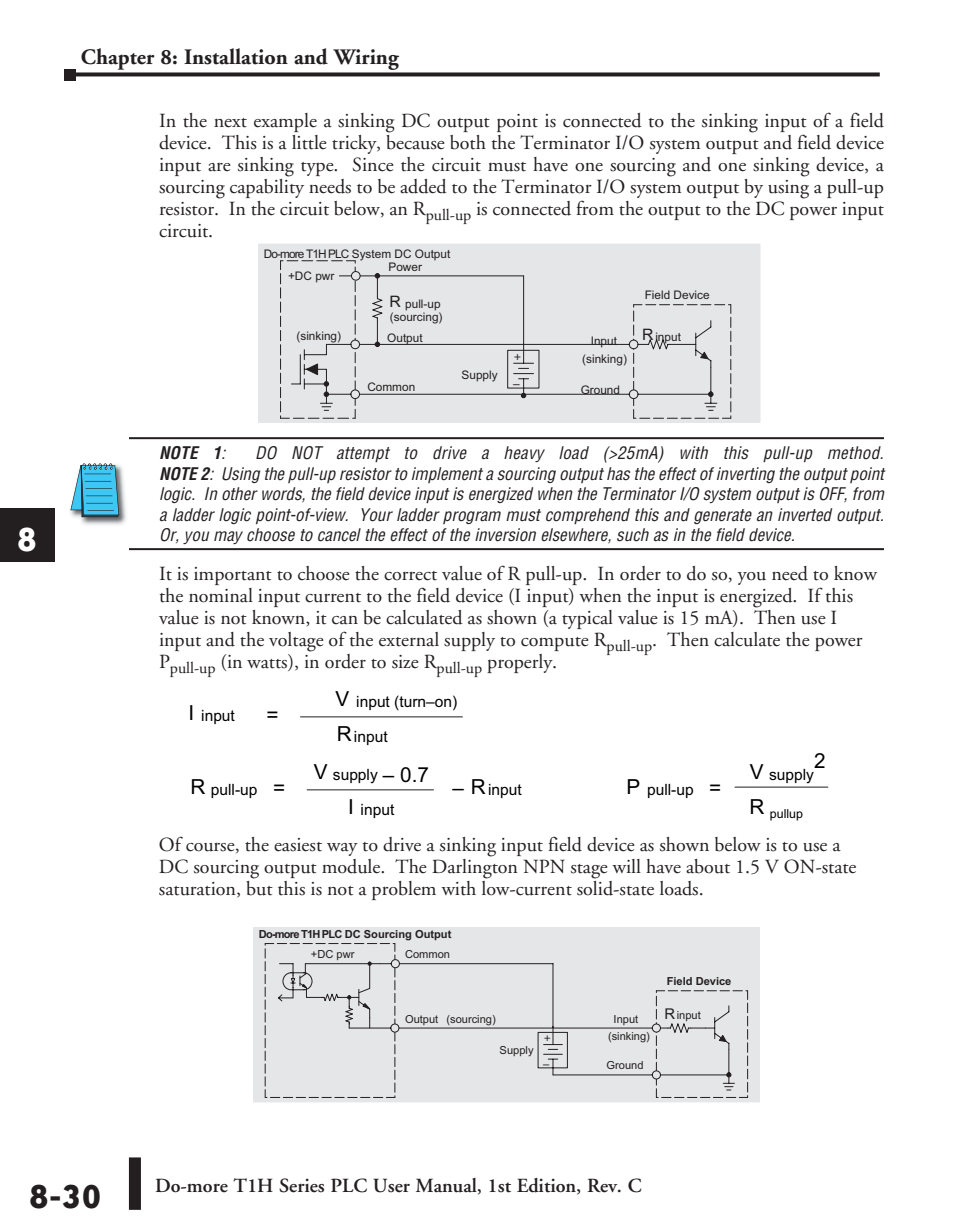
<style>
.page{position:relative;width:972px;height:1224px;background:#fff}
.page>*{position:absolute;margin:0;border:0;box-sizing:border-box;transform-origin:0 0}
.t1{font:700 40px "Bailey Sans ITC";color:#fff}
.t2{font:700 39.8px "Bailey Sans ITC";color:#231f20}
.t3{font:700 22px "Adobe Garamond";color:#231f20}
.t4{font:20.8px "Arial";color:#000}
.t5{font:20px/22px "Adobe Garamond";color:#231f20}
.t6{font:600 20px "Adobe Garamond";color:#231f20}
.t7{font:italic condensed 17px/20.4px "Helvetica";color:#231f20;text-align:justify}
.t8{font:italic 700 condensed 17px "Helvetica";color:#231f20}
.t9{font:15.8px "Arial";color:#231f20}
.t10{font:15.6px "Arial";color:#000}
.t11{font:12.4px "Arial";color:#000}
.t12{font:11.8px/21.4px "Arial";color:#231f20}
.t13{font:11.8px "Helvetica";color:#231f20}
.t14{font:11.2px "Arial";color:#231f20}
.t15{font:700 11.2px "Arial";color:#231f20}
.t16{font:11.2px "Helvetica";color:#231f20}
.s1{font-size:15.8px}
.s2{font-weight:400}
.s3{font-weight:700}
.s4{font-size:20.8px}
.s5{font-size:14.8px}
</style>
<div class="page">
<svg style="left:76px;top:72px;width:804px;height:4px;background:#3d393a"></svg>
<div style="left:64px;top:69px;width:12px;height:11px;background:#231f20"></div>
<div style="left:0;top:508px;width:54px;height:54px;background:#231f20"></div>
<div style="left:129px;top:1157px;width:12px;height:53px;background:#231f20"></div>
<hr style="left:69px;top:437px;width:815px;height:2px;background:#231f20">
<hr style="left:69px;top:548px;width:815px;height:2px;background:#231f20">
<div style="left:259px;top:244px;width:501px;height:178px;background:#e5e6e7"></div>
<div style="left:258px;top:244px;width:502px;height:179px;border:1px solid #e5e6e7"></div>
<svg style="left:280px;top:260px;width:451px;height:159px"></svg>
<hr style="left:307px;top:789px;width:127px;height:1px;background:#231f20">
<hr style="left:300px;top:716px;width:162px;height:1px;background:#231f20">
<hr style="left:735px;top:787px;width:93px;height:1px;background:#231f20">
<div style="left:254px;top:928px;width:505px;height:174px;background:#e5e6e7"></div>
<div style="left:253px;top:927px;width:507px;height:175px;border:1px solid #e5e6e7"></div>
<svg style="left:265px;top:943px;width:483px;height:155px"></svg>
<hr style="left:305px;top:963px;width:75px;height:1px;background:#231f20">
<div style="left:67px;top:423px;width:62px;height:156px;background:#fff"></div>
<img style="left:70px;top:465px;width:56px;height:60px">
<svg style="left:71px;top:463px;width:48px;height:55px;background:#56b0cd"></svg>
<p class="t3" style="left:81px;top:45px;width:319px">Chapter 8: Installation and Wiring</p>
<p class="t5" style="left:159px;top:110px;width:727px;text-align:justify">In the next example a sinking DC output point is connected to the sinking input of a field device. This is a little tricky, because both the Terminator I/O system output and field device input are sinking type. Since the circuit must have one sourcing and one sinking device, a sourcing capability needs to be added to the Terminator I/O system output by using a pull-up resistor. In the circuit below, an R<sub>pull-up</sub> is connected from the output to the DC power input circuit.</p>
<h1 class="t1" style="left:17px;top:517px;width:22px">8</h1>
<h2 class="t2" style="left:29px;top:1174px;width:74px">8-30</h2>
<p class="t12" style="left:288px;top:243px;width:164px;text-indent:-24px">Do-more T1H PLC System DC Output +DC pwr</p>
<p class="t12" style="left:388px;top:256px;width:35px">Power</p>
<p class="t9" style="left:390px;top:292px;width:13px">R</p>
<p class="t12" style="left:405px;top:294px;width:37px">pull-up</p>
<p class="t12" style="left:296px;top:326px;width:46px">(sinking)</p>
<p class="t12" style="left:390px;top:307px;width:54px">(sourcing)</p>
<p class="t12" style="left:387px;top:327px;width:37px">Output</p>
<p class="t12" style="left:367px;top:376px;width:49px">Common</p>
<p class="t12" style="left:462px;top:364px;width:38px">Supply</p>
<p class="t13" style="left:514px;top:349px;width:8px">+</p>
<p class="t13" style="left:513px;top:377px;width:8px">–</p>
<p class="t12" style="left:591px;top:330px;width:28px">Input</p>
<p class="t12" style="left:582px;top:348px;width:46px">(sinking)</p>
<p class="t12" style="left:581px;top:380px;width:41px">Ground</p>
<p class="t12" style="left:645px;top:284px;width:67px">Field Device</p>
<p class="t12" style="left:642px;top:327px;width:40px"><span class="s1">R</span> input</p>
<p class="t8" style="left:159px;top:442px;width:68px">NOTE 1<span class="s2">:</span></p>
<p class="t7" style="left:159px;top:443px;width:727px;text-indent:96px">DO NOT attempt to drive a heavy load (&gt;25mA) with this pull-up method.<br><span class="s3">NOTE 2</span>: Using the pull-up resistor to implement a sourcing output has the effect of inverting the output point logic. In other words, the field device input is energized when the Terminator I/O system output is OFF, from a ladder logic point-of-view. Your ladder program must comprehend this and generate an inverted output.<br>Or, you may choose to cancel the effect of the inversion elsewhere, such as in the field device.</p>
<p class="t5" style="left:159px;top:563px;width:719px">It is important to choose the correct value of R pull-up. In order to do so, you need to know the nominal input current to the field device (I input) when the input is energized. If this value is not known, it can be calculated as shown (a typical value is 15 mA). Then use I input and the voltage of the external supply to compute R<sub>pull-up</sub>. Then calculate the power P<sub>pull-up</sub> (in watts), in order to size R<sub>pull-up</sub> properly.</p>
<p class="t10" style="left:189px;top:705px;width:48px"><span class="s4">I</span> input</p>
<p class="t4" style="left:266px;top:701px;width:14px">=</p>
<p class="t10" style="left:335px;top:692px;width:123px"><span class="s4">V</span> input (turn–on)</p>
<p class="t10" style="left:337px;top:727px;width:52px"><span class="s4">R</span>input</p>
<p class="t10" style="left:314px;top:765px;width:117px"><span class="s4">V</span> supply <span class="s4">– 0.7</span></p>
<p class="t10" style="left:190px;top:780px;width:96px"><span class="s4">R</span> pull-up <span class="s4">=</span></p>
<p class="t10" style="left:471px;top:780px;width:52px"><span class="s4">R</span>input</p>
<p class="t4" style="left:453px;top:774px;width:13px">–</p>
<p class="t10" style="left:348px;top:800px;width:48px"><span class="s4">I</span> input</p>
<p class="t10" style="left:627px;top:780px;width:96px"><span class="s4">P</span> pull-up <span class="s4">=</span></p>
<p class="t4" style="left:814px;top:747px;width:13px">2</p>
<p class="t10" style="left:750px;top:764px;width:66px"><span class="s4">V</span> supply</p>
<p class="t11" style="left:749px;top:806px;width:55px"><sup>R</sup> pullup</p>
<p class="t5" style="left:159px;top:835px;width:699px">Of course, the easiest way to drive a sinking input field device as shown below is to use a<br>DC sourcing output module. The Darlington NPN stage will have about 1.5 V ON-state saturation, but this is not a problem with low-current solid-state loads.</p>
<p class="t15" style="left:259px;top:926px;width:194px">Do-more T1H PLC DC Sourcing Output</p>
<p class="t14" style="left:311px;top:946px;width:45px">+DC pwr</p>
<p class="t14" style="left:405px;top:946px;width:47px">Common</p>
<p class="t14" style="left:405px;top:1012px;width:35px">Output</p>
<p class="t14" style="left:446px;top:1012px;width:51px">(sourcing)</p>
<p class="t14" style="left:500px;top:1042px;width:35px">Supply</p>
<p class="t16" style="left:544px;top:1031px;width:8px">+</p>
<p class="t16" style="left:543px;top:1057px;width:8px">–</p>
<p class="t14" style="left:614px;top:1012px;width:26px">Input</p>
<p class="t14" style="left:608px;top:1028px;width:43px">(sinking)</p>
<p class="t14" style="left:607px;top:1058px;width:39px">Ground</p>
<p class="t15" style="left:667px;top:974px;width:66px">Field Device</p>
<p class="t14" style="left:664px;top:1008px;width:38px"><span class="s5">R</span> input</p>
<p class="t6" style="left:155px;top:1174px;width:488px">Do-more T1H Series PLC User Manual, 1st Edition, Rev. C</p>
</div>
